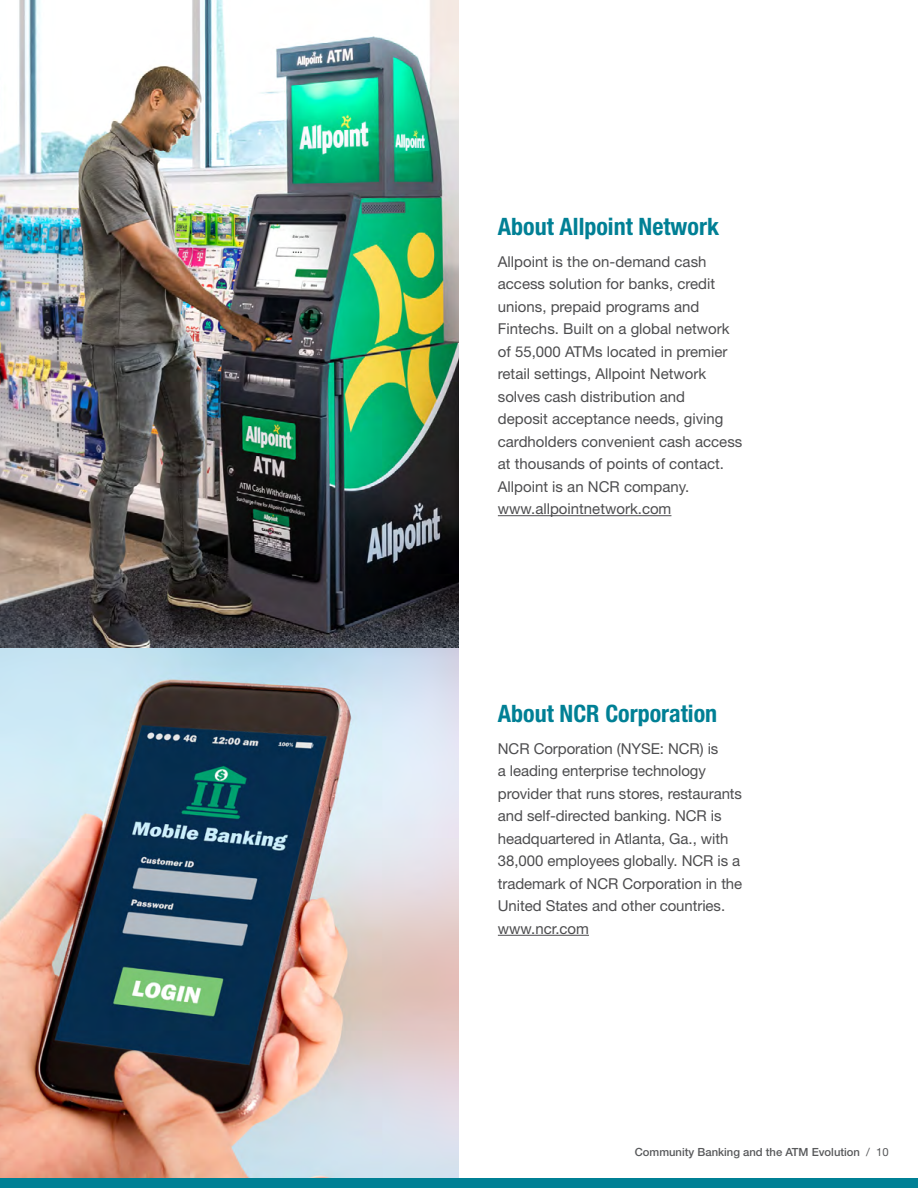
<style>
.page{position:relative;width:918px;height:1188px;background:#fff}
.page>*{position:absolute;margin:0;border:0;box-sizing:border-box;transform-origin:0 0}
.t1{font:700 condensed 24px "Helvetica Neue LT Std";color:#008095}
.t2{font:15px/22.5px "Helvetica Neue LT Std";color:#4d4d4f}
.t3{font:500 11.25px "Helvetica Neue LT Std";color:#58595b}
.s1{font-weight:400}
</style>
<div class="page">
<div style="left:0;top:1178px;width:918px;height:10px;background:#008095"></div>
<hr style="left:498px;top:515px;width:173px;height:1px;background:#4d4d4f">
<img style="left:0;top:0;width:459px;height:1178px">
<hr style="left:498px;top:935px;width:91px;height:1px;background:#4d4d4f">
<h1 class="t1" style="left:498px;top:212px;width:223px">About Allpoint Network</h1>
<p class="t2" style="left:498px;top:250px;width:246px">Allpoint is the on-demand cash access solution for banks, credit unions, prepaid programs and<br>Fintechs. Built on a global network of 55,000 ATMs located in premier retail settings, Allpoint Network solves cash distribution and<br>deposit acceptance needs, giving cardholders convenient cash access at thousands of points of contact.<br>Allpoint is an NCR company. www.allpointnetwork.com</p>
<h1 class="t1" style="left:498px;top:699px;width:221px">About NCR Corporation</h1>
<p class="t2" style="left:498px;top:737px;width:246px">NCR Corporation (NYSE: NCR) is<br>a leading enterprise technology provider that runs stores, restaurants and self-directed banking. NCR is headquartered in Atlanta, Ga., with<br>38,000 employees globally. NCR is a trademark of NCR Corporation in the<br>United States and other countries. www.ncr.com</p>
<p class="t3" style="left:635px;top:1145px;width:256px">Community Banking and the ATM Evolution <span class="s1">/ 10</span></p>
</div>
